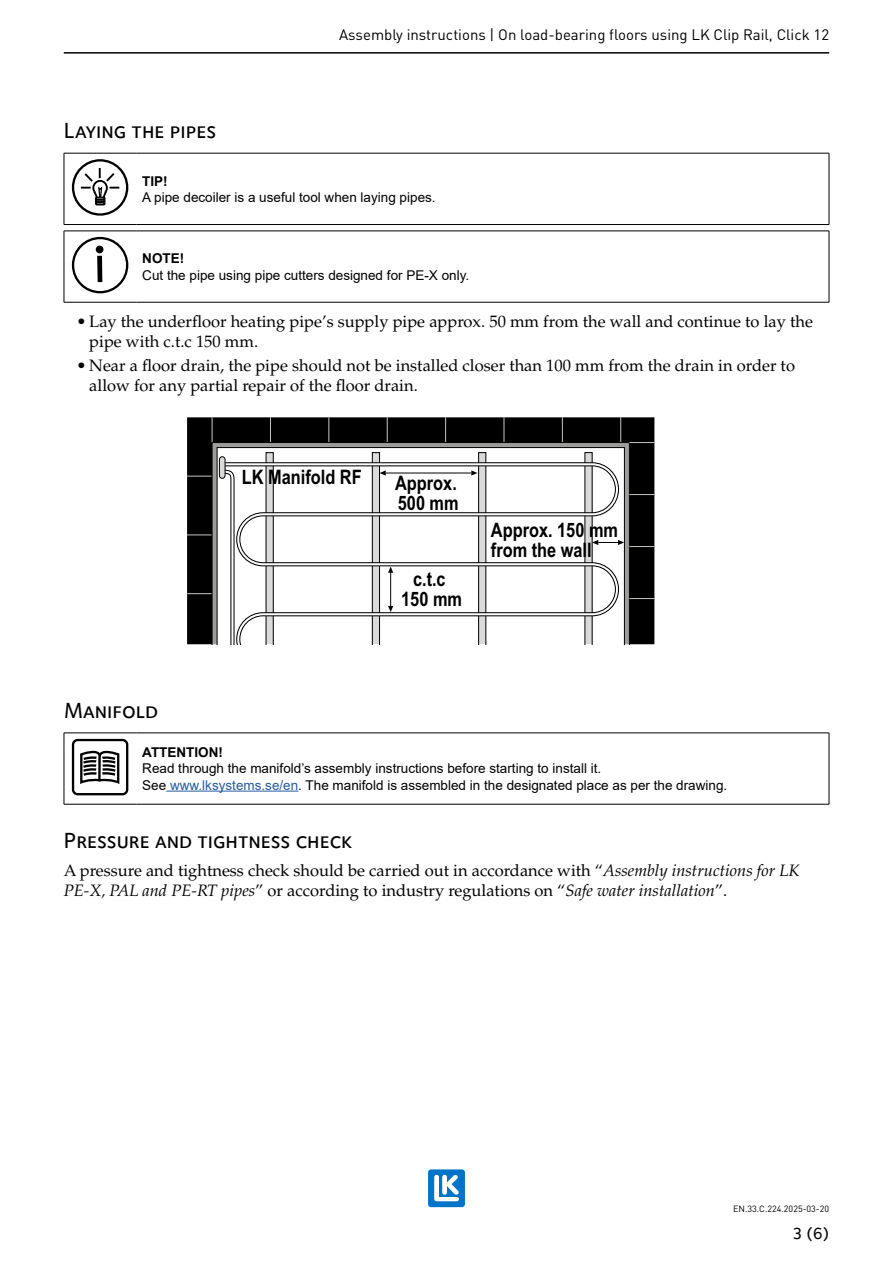
<style>
.page{position:relative;width:893px;height:1263px;background:#fff}
.page>*{position:absolute;margin:0;border:0;box-sizing:border-box;transform-origin:0 0}
.t1{font:22.5px "Foundry Sterling Medium Expert";color:#000}
.t2{font:700 19.95px/20px "Arial Narrow";color:#000}
.t3{font:16.5px/19.8px "Palatino LT Std";color:#000}
.t4{font:500 16.5px "Foundry Sterling";color:#000}
.t5{font:15px "DIN Pro";color:#000}
.t6{font:13.5px/16.2px "Arial";color:#000}
.t7{font:700 13.5px "Arial";color:#000}
.t8{font:9px "DIN Pro";color:#000}
.s1{color:#275b9b}
.s2{font-style:italic}
</style>
<div class="page">
<hr style="left:64px;top:52px;width:765px;height:2px;background:#000">
<div style="left:428px;top:1169px;width:37px;height:38px;background:#0074c8;border-radius:3px"></div>
<svg style="left:434px;top:1175px;width:25px;height:26px"></svg>
<hr style="left:64px;top:153px;width:72px;height:1px;background:#000">
<hr style="left:64px;top:153px;width:1px;height:71px;background:#000">
<hr style="left:136px;top:153px;width:693px;height:1px;background:#000">
<hr style="left:829px;top:153px;width:1px;height:71px;background:#000">
<hr style="left:64px;top:224px;width:72px;height:1px;background:#000">
<hr style="left:136px;top:224px;width:693px;height:1px;background:#000">
<div style="left:72px;top:159px;width:56px;height:57px;border:2px solid #000;border-radius:50%"></div>
<div style="left:95px;top:201px;width:11px;height:4px;border:2px solid #000"></div>
<svg style="left:81px;top:168px;width:38px;height:36px"></svg>
<hr style="left:64px;top:231px;width:72px;height:1px;background:#000">
<hr style="left:64px;top:231px;width:1px;height:71px;background:#000">
<hr style="left:136px;top:231px;width:693px;height:1px;background:#000">
<hr style="left:829px;top:231px;width:1px;height:71px;background:#000">
<hr style="left:64px;top:302px;width:72px;height:1px;background:#000">
<hr style="left:136px;top:302px;width:693px;height:1px;background:#000">
<div style="left:72px;top:237px;width:56px;height:56px;border:2px solid #000;border-radius:50%"></div>
<div style="left:96px;top:246px;width:7px;height:7px;background:#000;border-radius:50%"></div>
<svg style="left:97px;top:256px;width:5px;height:26px"></svg>
<div style="left:187px;top:417px;width:467px;height:227px;background:#000"></div>
<svg style="left:212px;top:417px;width:1px;height:25px"></svg>
<svg style="left:270px;top:417px;width:1px;height:25px"></svg>
<svg style="left:328px;top:417px;width:1px;height:25px"></svg>
<svg style="left:387px;top:417px;width:1px;height:25px"></svg>
<svg style="left:445px;top:417px;width:1px;height:25px"></svg>
<svg style="left:504px;top:417px;width:1px;height:25px"></svg>
<svg style="left:562px;top:417px;width:1px;height:25px"></svg>
<svg style="left:620px;top:417px;width:1px;height:25px"></svg>
<svg style="left:187px;top:593px;width:24px;height:1px"></svg>
<svg style="left:187px;top:534px;width:24px;height:1px"></svg>
<svg style="left:187px;top:476px;width:24px;height:1px"></svg>
<svg style="left:211px;top:442px;width:419px;height:202px"></svg>
<svg style="left:629px;top:442px;width:25px;height:1px"></svg>
<svg style="left:486px;top:462px;width:98px;height:182px"></svg>
<svg style="left:584px;top:452px;width:70px;height:192px"></svg>
<svg style="left:219px;top:452px;width:267px;height:192px"></svg>
<hr style="left:64px;top:733px;width:72px;height:1px;background:#000">
<hr style="left:64px;top:733px;width:1px;height:71px;background:#000">
<hr style="left:136px;top:733px;width:693px;height:1px;background:#000">
<hr style="left:829px;top:733px;width:1px;height:71px;background:#000">
<hr style="left:64px;top:804px;width:72px;height:1px;background:#000">
<hr style="left:136px;top:804px;width:693px;height:1px;background:#000">
<div style="left:72px;top:739px;width:56px;height:56px;border:2px solid #000;border-radius:5px"></div>
<svg style="left:80px;top:750px;width:40px;height:34px"></svg>
<hr style="left:166px;top:791px;width:132px;height:1px;background:#275b9b">
<p class="t5" style="left:339px;top:23px;width:492px">Assembly instructions | On load-bearing floors using LK Clip Rail, Click 12</p>
<h1 class="t1" style="left:64px;top:118px;width:154px">Laying the pipes</h1>
<p class="t7" style="left:142px;top:171px;width:27px">TIP!</p>
<p class="t6" style="left:142px;top:189px;width:295px">A pipe decoiler is a useful tool when laying pipes.</p>
<p class="t7" style="left:142px;top:249px;width:43px">NOTE!</p>
<p class="t6" style="left:142px;top:267px;width:328px">Cut the pipe using pipe cutters designed for PE-X only.</p>
<p class="t3" style="left:89px;top:312px;width:725px;text-indent:-13px">• Lay the underfloor heating pipe’s supply pipe approx. 50 mm from the wall and continue to lay the pipe with c.t.c 150 mm.</p>
<p class="t3" style="left:89px;top:356px;width:707px;text-indent:-13px">• Near a floor drain, the pipe should not be installed closer than 100 mm from the drain in order to allow for any partial repair of the floor drain.</p>
<p class="t2" style="left:242px;top:466px;width:121px">LK Manifold RF</p>
<p class="t2" style="left:395px;top:472px;width:65px">Approx.<br>500 mm</p>
<p class="t2" style="left:401px;top:568px;width:62px;text-align:center">c.t.c<br>150 mm</p>
<p class="t2" style="left:491px;top:519px;width:129px">Approx. 150 mm from the wall</p>
<h1 class="t1" style="left:64px;top:697px;width:96px">Manifold</h1>
<p class="t7" style="left:142px;top:743px;width:82px">ATTENTION!</p>
<p class="t6" style="left:142px;top:760px;width:587px">Read through the manifold’s assembly instructions before starting to install it.<br>See <span class="s1">www.lksystems.se/en</span>. The manifold is assembled in the designated place as per the drawing.</p>
<h1 class="t1" style="left:64px;top:827px;width:290px">Pressure and tightness check</h1>
<p class="t3" style="left:64px;top:861px;width:737px">A pressure and tightness check should be carried out in accordance with “<span class="s2">Assembly instructions for LK<br>PE-X, PAL and PE-RT pipes</span>” or according to industry regulations on “<span class="s2">Safe water installation</span>”.</p>
<p class="t8" style="left:733px;top:1201px;width:98px">EN.33.C.224.2025-03-20</p>
<p class="t4" style="left:792px;top:1223px;width:38px">3 (6)</p>
</div>
